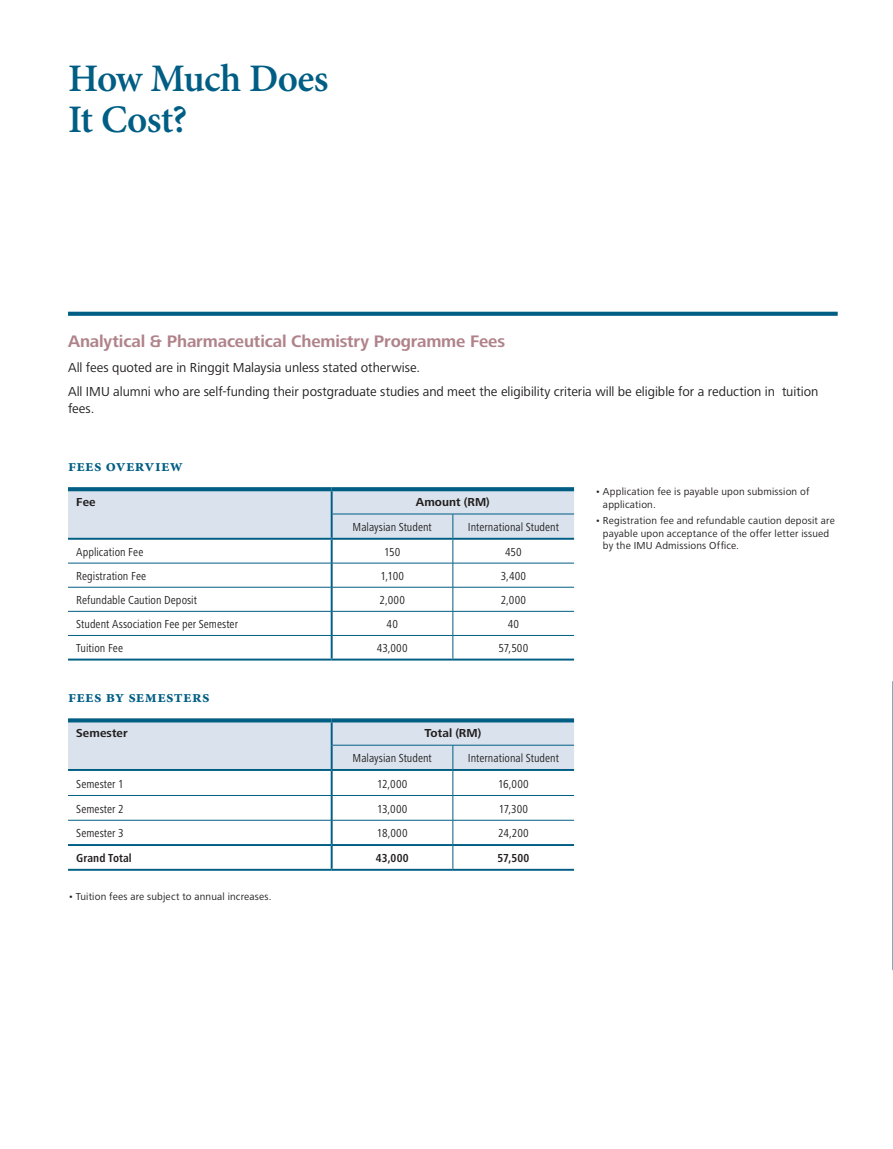
<style>
.page{position:relative;width:893px;height:1149px;background:#fff}
.page>*{position:absolute;margin:0;border:0;box-sizing:border-box;transform-origin:0 0}
.t1{font:600 39px/41.2px "Minion Pro";letter-spacing:-.02em;color:#005e84}
.t2{font:700 17.25px "Frutiger Next LT";letter-spacing:-.01em;color:#b0838a}
.t3{font:700 16.5px "Minion Pro";letter-spacing:.02em;color:#005e84}
.t4{font:13.5px/24.8px "Frutiger Next LT";color:#231f20}
.t5{font:condensed 12px "Frutiger Next LT";letter-spacing:.005em;color:#231f20}
.t6{font:700 12px "Frutiger Next LT";letter-spacing:.005em;color:#231f20}
.t7{font:700 condensed 12px "Frutiger Next LT";letter-spacing:.005em;color:#231f20}
.t8{font:10.5px/12.5px "Frutiger Next LT";letter-spacing:.015em;color:#231f20}
</style>
<div class="page">
<hr style="left:892px;top:681px;width:1px;height:288px;background:#005e84">
<svg style="left:68px;top:487px;width:264px;height:2px"></svg>
<svg style="left:332px;top:487px;width:242px;height:2px"></svg>
<hr style="left:68px;top:658px;width:264px;height:2px;background:#005e84">
<hr style="left:332px;top:658px;width:121px;height:2px;background:#005e84">
<svg style="left:68px;top:489px;width:506px;height:169px"></svg>
<hr style="left:453px;top:635px;width:121px;height:1px;background:#005e84">
<hr style="left:453px;top:658px;width:121px;height:2px;background:#005e84">
<svg style="left:68px;top:718px;width:264px;height:2px"></svg>
<svg style="left:332px;top:718px;width:242px;height:2px"></svg>
<hr style="left:68px;top:868px;width:264px;height:2px;background:#005e84">
<hr style="left:332px;top:868px;width:121px;height:2px;background:#005e84">
<svg style="left:68px;top:720px;width:506px;height:148px"></svg>
<hr style="left:453px;top:843px;width:121px;height:2px;background:#005e84">
<hr style="left:453px;top:868px;width:121px;height:2px;background:#005e84">
<div style="left:68px;top:311px;width:770px;height:5px;background:#005e84"></div>
<h1 class="t1" style="left:68px;top:61px;width:262px">How Much Does<br>It Cost?</h1>
<h2 class="t2" style="left:68px;top:334px;width:439px">Analytical &amp; Pharmaceutical Chemistry Programme Fees</h2>
<p class="t4" style="left:68px;top:356px;width:752px">All fees quoted are in Ringgit Malaysia unless stated otherwise.<br>All IMU alumni who are self-funding their postgraduate studies and meet the eligibility criteria will be eligible for a reduction in tuition</p>
<p class="t4" style="left:68px;top:397px;width:28px">fees.</p>
<h3 class="t3" style="left:68px;top:459px;width:116px">fees overview</h3>
<p class="t6" style="left:76px;top:497px;width:21px">Fee</p>
<p class="t6" style="left:416px;top:497px;width:76px">Amount (RM)</p>
<p class="t5" style="left:353px;top:522px;width:81px">Malaysian Student</p>
<p class="t5" style="left:468px;top:522px;width:93px">International Student</p>
<p class="t5" style="left:76px;top:547px;width:69px">Application Fee</p>
<p class="t5" style="left:384px;top:547px;width:18px">150</p>
<p class="t5" style="left:505px;top:547px;width:18px">450</p>
<p class="t5" style="left:76px;top:571px;width:71px">Registration Fee</p>
<p class="t5" style="left:380px;top:571px;width:25px">1,100</p>
<p class="t5" style="left:501px;top:571px;width:27px">3,400</p>
<p class="t5" style="left:76px;top:595px;width:122px">Refundable Caution Deposit</p>
<p class="t5" style="left:380px;top:595px;width:27px">2,000</p>
<p class="t5" style="left:501px;top:595px;width:27px">2,000</p>
<p class="t5" style="left:76px;top:619px;width:163px">Student Association Fee per Semester</p>
<p class="t5" style="left:387px;top:619px;width:13px">40</p>
<p class="t5" style="left:508px;top:619px;width:13px">40</p>
<p class="t5" style="left:76px;top:643px;width:48px">Tuition Fee</p>
<p class="t5" style="left:377px;top:643px;width:32px">43,000</p>
<p class="t5" style="left:499px;top:643px;width:31px">57,500</p>
<h3 class="t3" style="left:68px;top:690px;width:143px">fees by semesters</h3>
<p class="t6" style="left:76px;top:728px;width:53px">Semester</p>
<p class="t6" style="left:424px;top:728px;width:59px">Total (RM)</p>
<p class="t5" style="left:353px;top:753px;width:81px">Malaysian Student</p>
<p class="t5" style="left:468px;top:753px;width:93px">International Student</p>
<p class="t5" style="left:76px;top:779px;width:49px">Semester 1</p>
<p class="t5" style="left:377px;top:779px;width:32px">12,000</p>
<p class="t5" style="left:498px;top:779px;width:32px">16,000</p>
<p class="t5" style="left:76px;top:803px;width:49px">Semester 2</p>
<p class="t5" style="left:377px;top:803px;width:32px">13,000</p>
<p class="t5" style="left:499px;top:803px;width:31px">17,300</p>
<p class="t5" style="left:76px;top:828px;width:49px">Semester 3</p>
<p class="t5" style="left:377px;top:828px;width:32px">18,000</p>
<p class="t5" style="left:498px;top:828px;width:32px">24,200</p>
<p class="t7" style="left:76px;top:853px;width:57px">Grand Total</p>
<p class="t7" style="left:376px;top:853px;width:34px">43,000</p>
<p class="t7" style="left:498px;top:853px;width:33px">57,500</p>
<p class="t8" style="left:68px;top:891px;width:205px">• Tuition fees are subject to annual increases.</p>
<p class="t8" style="left:603px;top:486px;width:208px;text-indent:-8px">• Application fee is payable upon submission of application.</p>
<p class="t8" style="left:603px;top:515px;width:233px;text-indent:-8px">• Registration fee and refundable caution deposit are payable upon acceptance of the offer letter issued by the IMU Admissions Office.</p>
</div>
